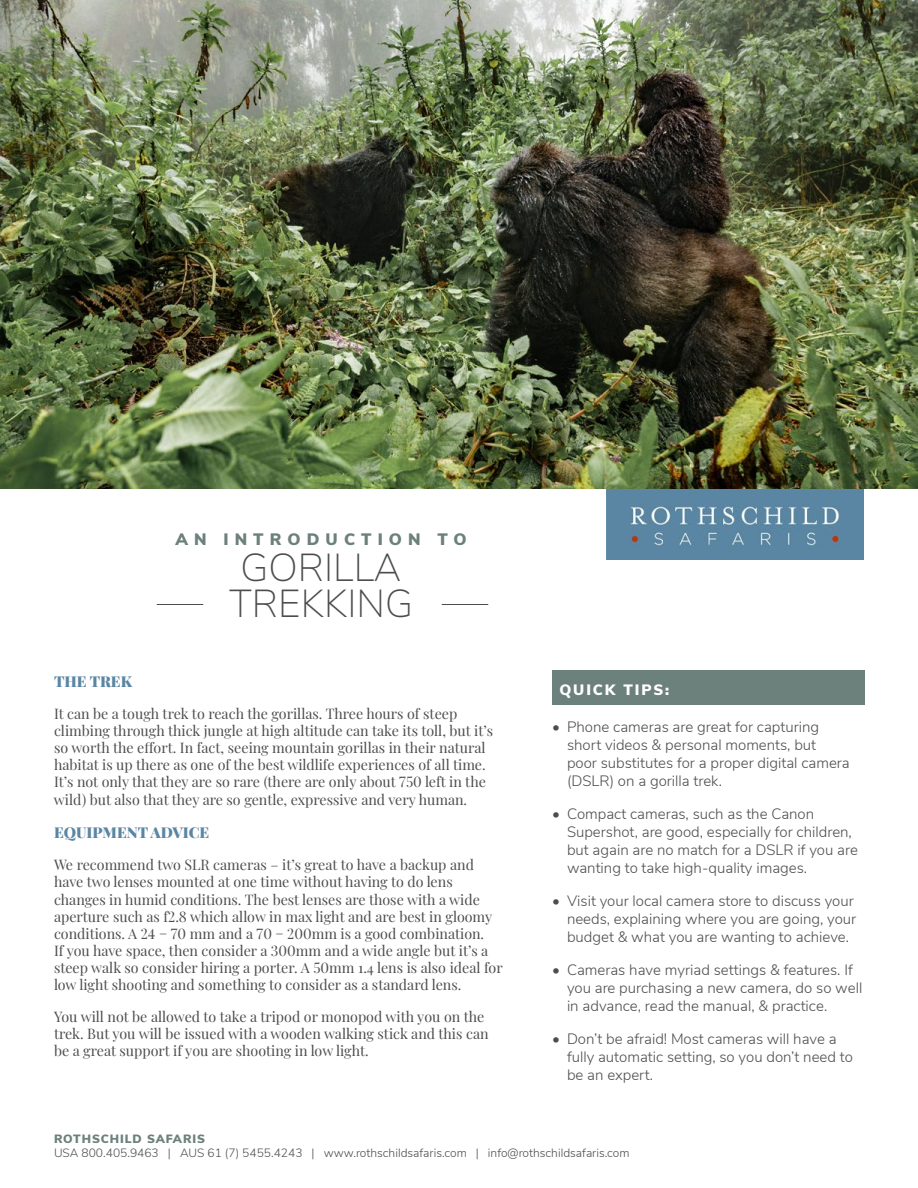
<style>
.page{position:relative;width:918px;height:1188px;background:#fff}
.page>*{position:absolute;margin:0;border:0;box-sizing:border-box;transform-origin:0 0}
.t1{font:200 39px/36px "Nunito Sans";color:#4c4d4f}
.t2{font:900 16.5px "Nunito Sans";letter-spacing:.37em;color:#6c807c}
.t3{font:300 15px/18px "Nunito Sans";color:#4c4d4f}
.t4{font:900 15px "Playfair Display";color:#5a86a3}
.t5{font:900 15px "Nunito Sans";letter-spacing:.125em;color:#fff}
.t6{font:14.25px/17.1px "Playfair Display";color:#4c4d4f}
.t7{font:300 12px "Nunito Sans";color:#4c4d4f}
.t8{font:900 12px "Nunito Sans";letter-spacing:.075em;color:#6c807c}
</style>
<div class="page">
<img style="left:606px;top:489px;width:258px;height:71px">
<div style="left:552px;top:670px;width:312px;height:35px;background:#6c807c"></div>
<hr style="left:157px;top:604px;width:46px;height:1px;background:#4c4d4f">
<hr style="left:442px;top:604px;width:46px;height:1px;background:#4c4d4f">
<img style="left:0;top:0;width:918px;height:489px">
<p class="t2" style="left:175px;top:533px;width:293px">AN INTRODUCTION TO</p>
<h1 class="t1" style="left:229px;top:552px;width:185px">GORILLA<br>TREKKING</h1>
<p class="t4" style="left:54px;top:675px;width:80px">THE TREK</p>
<p class="t6" style="left:54px;top:706px;width:441px">It can be a tough trek to reach the gorillas. Three hours of steep climbing through thick jungle at high altitude can take its toll, but it’s so worth the effort. In fact, seeing mountain gorillas in their natural habitat is up there as one of the best wildlife experiences of all time.<br>It’s not only that they are so rare (there are only about 750 left in the wild) but also that they are so gentle, expressive and very human.</p>
<p class="t4" style="left:54px;top:827px;width:157px">EQUIPMENT ADVICE</p>
<p class="t6" style="left:54px;top:857px;width:450px">We recommend two SLR cameras – it’s great to have a backup and have two lenses mounted at one time without having to do lens changes in humid conditions. The best lenses are those with a wide aperture such as f2.8 which allow in max light and are best in gloomy conditions. A 24 – 70 mm and a 70 – 200mm is a good combination.<br>If you have space, then consider a 300mm and a wide angle but it’s a steep walk so consider hiring a porter. A 50mm 1.4 lens is also ideal for low light shooting and something to consider as a standard lens.</p>
<p class="t6" style="left:54px;top:1009px;width:436px">You will not be allowed to take a tripod or monopod with you on the trek. But you will be issued with a wooden walking stick and this can be a great support if you are shooting in low light.</p>
<p class="t5" style="left:560px;top:685px;width:111px">QUICK TIPS:</p>
<p class="t3" style="left:567px;top:719px;width:284px;text-indent:-15px">• Phone cameras are great for capturing short videos &amp; personal moments, but poor substitutes for a proper digital camera (DSLR) on a gorilla trek.</p>
<p class="t3" style="left:567px;top:806px;width:292px;text-indent:-15px">• Compact cameras, such as the Canon Supershot, are good, especially for children, but again are no match for a DSLR if you are wanting to take high-quality images.</p>
<p class="t3" style="left:567px;top:893px;width:291px;text-indent:-15px">• Visit your local camera store to discuss your needs, explaining where you are going, your budget &amp; what you are wanting to achieve.</p>
<p class="t3" style="left:567px;top:962px;width:297px;text-indent:-15px">• Cameras have myriad settings &amp; features. If you are purchasing a new camera, do so well in advance, read the manual, &amp; practice.</p>
<p class="t3" style="left:567px;top:1031px;width:287px;text-indent:-15px">• Don’t be afraid! Most cameras will have a fully automatic setting, so you don’t need to be an expert.</p>
<p class="t8" style="left:54px;top:1134px;width:153px">ROTHSCHILD SAFARIS</p>
<p class="t7" style="left:54px;top:1149px;width:577px">USA 800.405.9463 | AUS 61 (7) 5455.4243 | www.rothschildsafaris.com | info@rothschildsafaris.com</p>
</div>
